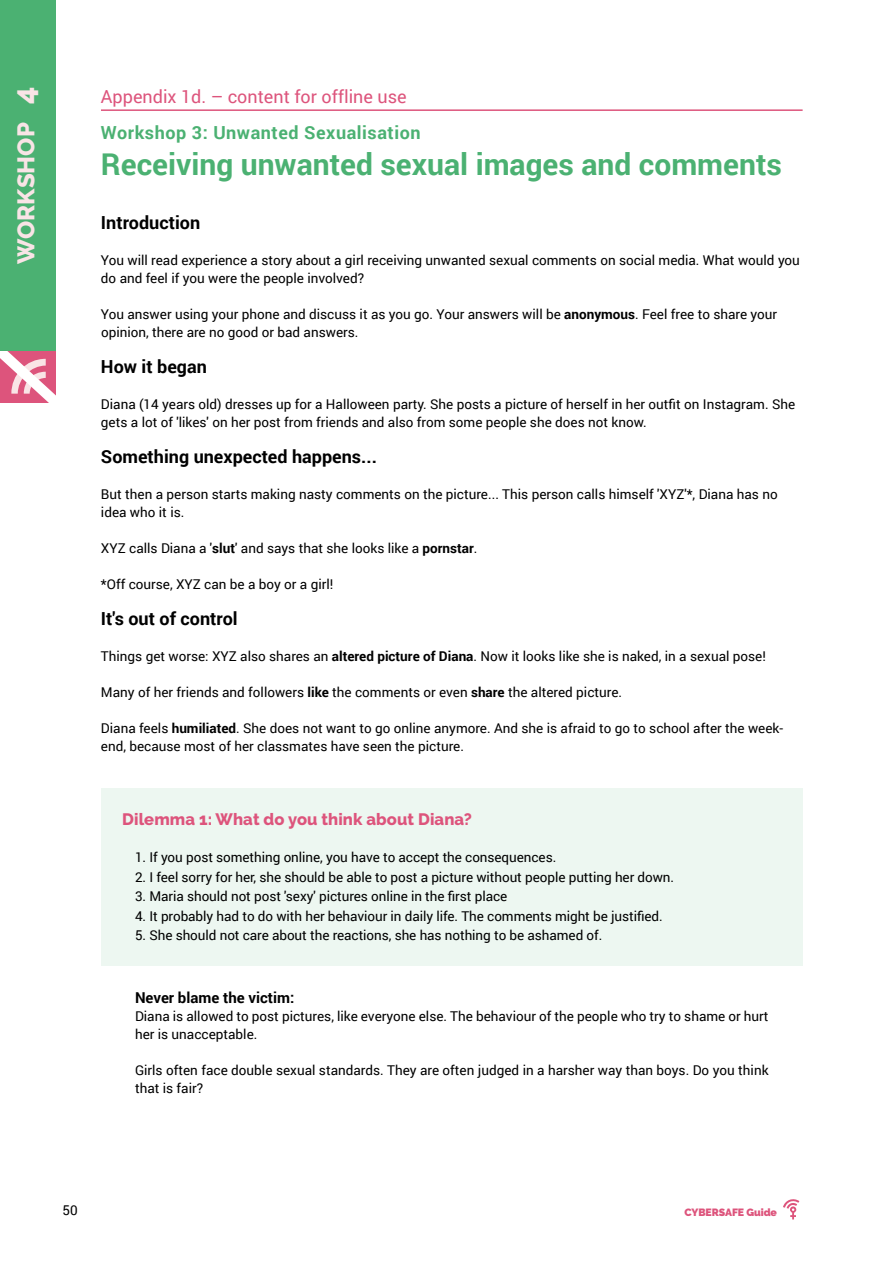
<style>
.page{position:relative;width:893px;height:1263px;background:#fff}
.page>*{position:absolute;margin:0;border:0;box-sizing:border-box;transform-origin:0 0}
.t1{font:700 30px "Roboto";color:#4bb172}
.t2{font:800 24px "Raleway";letter-spacing:.005em;color:#f9e4e6}
.t3{font:700 18px "Roboto";color:#000}
.t4{font:18px "Roboto";color:#dd547c}
.t5{font:700 18px "Roboto";letter-spacing:.03em;color:#4bb172}
.t6{font:800 16.5px "Raleway";letter-spacing:.005em;color:#dd547c}
.t7{font:700 15px "Roboto";color:#000}
.t8{font:13.5px/18px "Roboto";color:#000}
.t9{font:900 10.5px "Raleway";letter-spacing:-.005em;color:#dd547c}
.s1{font-size:30px}
.s2{font-weight:700}
</style>
<div class="page">
<svg style="left:0;top:342px;width:56px;height:61px"></svg>
<svg style="left:783px;top:1199px;width:16px;height:20px"></svg>
<div style="left:0;top:0;width:55px;height:351px;background:#4bb172"></div>
<hr style="left:101px;top:109px;width:702px;height:2px;background:#dd547c">
<div style="left:101px;top:788px;width:702px;height:62px;background:#edf7f1"></div>
<div style="left:101px;top:846px;width:702px;height:61px;background:#edf7f1"></div>
<div style="left:101px;top:905px;width:702px;height:60px;background:#edf7f1"></div>
<h2 class="t2" style="left:12px;top:264px;width:179px;rotate:-90deg">WORKSHOP <span class="s1">4</span></h2>
<h3 class="t4" style="left:101px;top:84px;width:307px">Appendix 1d. – content for offline use</h3>
<h3 class="t5" style="left:101px;top:120px;width:321px">Workshop 3: Unwanted Sexualisation</h3>
<h1 class="t1" style="left:101px;top:143px;width:682px">Receiving unwanted sexual images and comments</h1>
<h3 class="t3" style="left:101px;top:210px;width:101px">Introduction</h3>
<p class="t8" style="left:101px;top:251px;width:700px">You will read experience a story about a girl receiving unwanted sexual comments on social media. What would you do and feel if you were the people involved?</p>
<p class="t8" style="left:101px;top:305px;width:678px">You answer using your phone and discuss it as you go. Your answers will be <span class="s2">anonymous</span>. Feel free to share your opinion, there are no good or bad answers.</p>
<h3 class="t3" style="left:101px;top:354px;width:107px">How it began</h3>
<p class="t8" style="left:101px;top:395px;width:696px">Diana (14 years old) dresses up for a Halloween party. She posts a picture of herself in her outfit on Instagram. She gets a lot of 'likes' on her post from friends and also from some people she does not know.</p>
<h3 class="t3" style="left:101px;top:444px;width:277px">Something unexpected happens...</h3>
<p class="t8" style="left:101px;top:485px;width:678px">But then a person starts making nasty comments on the picture... This person calls himself 'XYZ'*, Diana has no idea who it is.</p>
<p class="t8" style="left:101px;top:539px;width:378px">XYZ calls Diana a '<span class="s2">slut</span>' and says that she looks like a <span class="s2">pornstar</span>.</p>
<p class="t8" style="left:101px;top:575px;width:234px">*Off course, XYZ can be a boy or a girl!</p>
<h3 class="t3" style="left:101px;top:606px;width:138px">It's out of control</h3>
<p class="t8" style="left:101px;top:647px;width:666px">Things get worse: XYZ also shares an <span class="s2">altered picture of Diana</span>. Now it looks like she is naked, in a sexual pose!</p>
<p class="t8" style="left:101px;top:683px;width:523px">Many of her friends and followers <span class="s2">like</span> the comments or even <span class="s2">share</span> the altered picture.</p>
<p class="t8" style="left:101px;top:719px;width:684px">Diana feels <span class="s2">humiliated</span>. She does not want to go online anymore. And she is afraid to go to school after the week&shy;end, because most of her classmates have seen the picture.</p>
<p class="t6" style="left:122px;top:810px;width:351px">Dilemma 1: What do you think about Diana?</p>
<p class="t8" style="left:135px;top:848px;width:423px">1. If you post something online, you have to accept the consequences.</p>
<p class="t8" style="left:135px;top:868px;width:541px">2. I feel sorry for her, she should be able to post a picture without people putting her down.</p>
<p class="t8" style="left:135px;top:887px;width:374px">3. Maria should not post 'sexy' pictures online in the first place</p>
<p class="t8" style="left:135px;top:907px;width:529px">4. It probably had to do with her behaviour in daily life. The comments might be justified.</p>
<p class="t8" style="left:135px;top:926px;width:469px">5. She should not care about the reactions, she has nothing to be ashamed of.</p>
<p class="t7" style="left:135px;top:987px;width:161px">Never blame the victim:</p>
<p class="t8" style="left:135px;top:1007px;width:635px">Diana is allowed to post pictures, like everyone else. The behaviour of the people who try to shame or hurt her is unacceptable.</p>
<p class="t8" style="left:135px;top:1061px;width:635px">Girls often face double sexual standards. They are often judged in a harsher way than boys. Do you think that is fair?</p>
<p class="t8" style="left:63px;top:1200px;width:17px">50</p>
<p class="t9" style="left:684px;top:1206px;width:94px">CYBERSAFE Guide</p>
</div>
